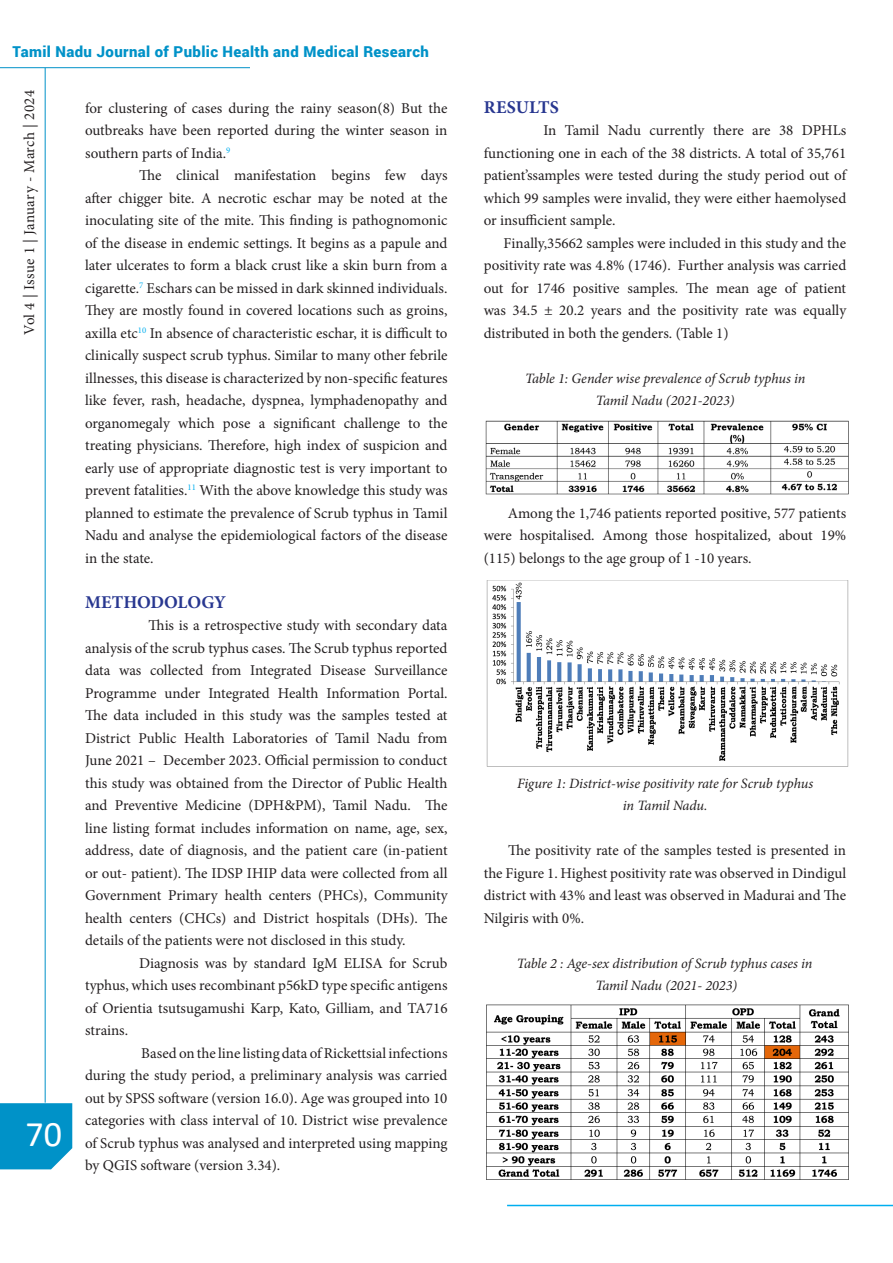
<style>
.page{position:relative;width:893px;height:1263px;background:#fff}
.page>*{position:absolute;margin:0;border:0;box-sizing:border-box;transform-origin:0 0}
.t1{font:36px "Calibri";color:#fff}
.Paragraph_Style_3{font:700 18px "Minion Pro";color:#283790}
.Paragraph_Style_3-2{font:15px/22.5px "Minion Pro";color:#231f20;text-align:justify}
.t2{font:900 15px "Roboto";letter-spacing:.025em;color:#0092c8}
.Paragraph_Style_3-3{font:15px "Minion Pro";letter-spacing:.02em;color:#231f20}
.Paragraph_Style_3-4{font:italic 14.25px "Minion Pro";letter-spacing:-.005em;color:#231f20}
</style>
<div class="page">
<hr style="left:45px;top:68px;width:1px;height:1035px;background:#0092c8">
<hr style="left:0;top:67px;width:250px;height:1px;background:#0092c8">
<div style="left:0;top:1103px;width:72px;height:66px;background:#0092c8"></div>
<hr style="left:507px;top:1205px;width:386px;height:1px;background:#00aeef">
<img style="left:485px;top:420px;width:364px;height:75px">
<img style="left:486px;top:580px;width:363px;height:187px">
<img style="left:486px;top:1004px;width:363px;height:176px">
<p class="t2" style="left:13px;top:41px;width:418px">Tamil Nadu Journal of Public Health and Medical Research</p>
<p class="Paragraph_Style_3-3" style="left:19px;top:335px;width:246px;rotate:-90deg">Vol 4 | Issue 1 | January - March | 2024</p>
<p class="Paragraph_Style_3-2" style="left:85px;top:97px;width:364px">for clustering of cases during the rainy season(8) But the outbreaks have been reported during the winter season in southern parts of India.<sup>9</sup></p>
<p class="Paragraph_Style_3-2" style="left:85px;top:164px;width:364px;text-indent:54px">The clinical manifestation begins few days after chigger bite. A necrotic eschar may be noted at the inoculating site of the mite. This finding is pathognomonic of the disease in endemic settings. It begins as a papule and later ulcerates to form a black crust like a skin burn from a cigarette.<sup>7</sup> Eschars can be missed in dark skinned individuals.<br>They are mostly found in covered locations such as groins, axilla etc<sup>10</sup> In absence of characteristic eschar, it is difficult to clinically suspect scrub typhus. Similar to many other febrile illnesses, this disease is characterized by non-specific features like fever, rash, headache, dyspnea, lymphadenopathy and organomegaly which pose a significant challenge to the treating physicians. Therefore, high index of suspicion and early use of appropriate diagnostic test is very important to prevent fatalities.<sup>11</sup> With the above knowledge this study was planned to estimate the prevalence of Scrub typhus in Tamil Nadu and analyse the epidemiological factors of the disease in the state.</p>
<p class="Paragraph_Style_3" style="left:85px;top:589px;width:143px">METHODOLOGY</p>
<p class="Paragraph_Style_3-2" style="left:85px;top:614px;width:364px;text-indent:64px">This is a retrospective study with secondary data analysis of the scrub typhus cases. The Scrub typhus reported data was collected from Integrated Disease Surveillance Programme under Integrated Health Information Portal.<br>The data included in this study was the samples tested at District Public Health Laboratories of Tamil Nadu from June 2021 – December 2023. Official permission to conduct this study was obtained from the Director of Public Health and Preventive Medicine (DPH&amp;PM), Tamil Nadu. The line listing format includes information on name, age, sex, address, date of diagnosis, and the patient care (in-patient or out- patient). The IDSP IHIP data were collected from all Government Primary health centers (PHCs), Community health centers (CHCs) and District hospitals (DHs). The details of the patients were not disclosed in this study.</p>
<p class="Paragraph_Style_3-2" style="left:85px;top:952px;width:364px;text-indent:54px">Diagnosis was by standard IgM ELISA for Scrub typhus, which uses recombinant p56kD type specific antigens of Orientia tsutsugamushi Karp, Kato, Gilliam, and TA716 strains.</p>
<p class="Paragraph_Style_3-2" style="left:85px;top:1042px;width:364px;text-indent:56px">Based on the line listing data of Rickettsial infections during the study period, a preliminary analysis was carried out by SPSS software (version 16.0). Age was grouped into 10 categories with class interval of 10. District wise prevalence of Scrub typhus was analysed and interpreted using mapping by QGIS software (version 3.34).</p>
<h1 class="t1" style="left:26px;top:1108px;width:38px">70</h1>
<p class="Paragraph_Style_3" style="left:484px;top:94px;width:77px">RESULTS</p>
<p class="Paragraph_Style_3-2" style="left:484px;top:119px;width:364px;text-indent:60px">In Tamil Nadu currently there are 38 DPHLs functioning one in each of the 38 districts. A total of 35,761 patient’ssamples were tested during the study period out of which 99 samples were invalid, they were either haemolysed or insufficient sample.</p>
<p class="Paragraph_Style_3-2" style="left:484px;top:232px;width:364px;text-indent:20px">Finally,35662 samples were included in this study and the positivity rate was 4.8% (1746). Further analysis was carried out for 1746 positive samples. The mean age of patient was 34.5 ± 20.2 years and the positivity rate was equally distributed in both the genders. (Table 1)</p>
<p class="Paragraph_Style_3-4" style="left:525px;top:368px;width:282px">Table 1: Gender wise prevalence of Scrub typhus in</p>
<p class="Paragraph_Style_3-4" style="left:596px;top:391px;width:140px">Tamil Nadu (2021-2023)</p>
<p class="Paragraph_Style_3-2" style="left:484px;top:502px;width:364px;text-indent:24px">Among the 1,746 patients reported positive, 577 patients were hospitalised. Among those hospitalized, about 19% (115) belongs to the age group of 1 -10 years.</p>
<p class="Paragraph_Style_3-4" style="left:517px;top:773px;width:297px">Figure 1: District-wise positivity rate for Scrub typhus</p>
<p class="Paragraph_Style_3-4" style="left:623px;top:796px;width:86px">in Tamil Nadu.</p>
<p class="Paragraph_Style_3-2" style="left:484px;top:839px;width:364px;text-indent:24px">The positivity rate of the samples tested is presented in the Figure 1. Highest positivity rate was observed in Dindigul district with 43% and least was observed in Madurai and The Nilgiris with 0%.</p>
<p class="Paragraph_Style_3-4" style="left:517px;top:953px;width:297px">Table 2 : Age-sex distribution of Scrub typhus cases in</p>
<p class="Paragraph_Style_3-4" style="left:595px;top:976px;width:143px">Tamil Nadu (2021- 2023)</p>
</div>
